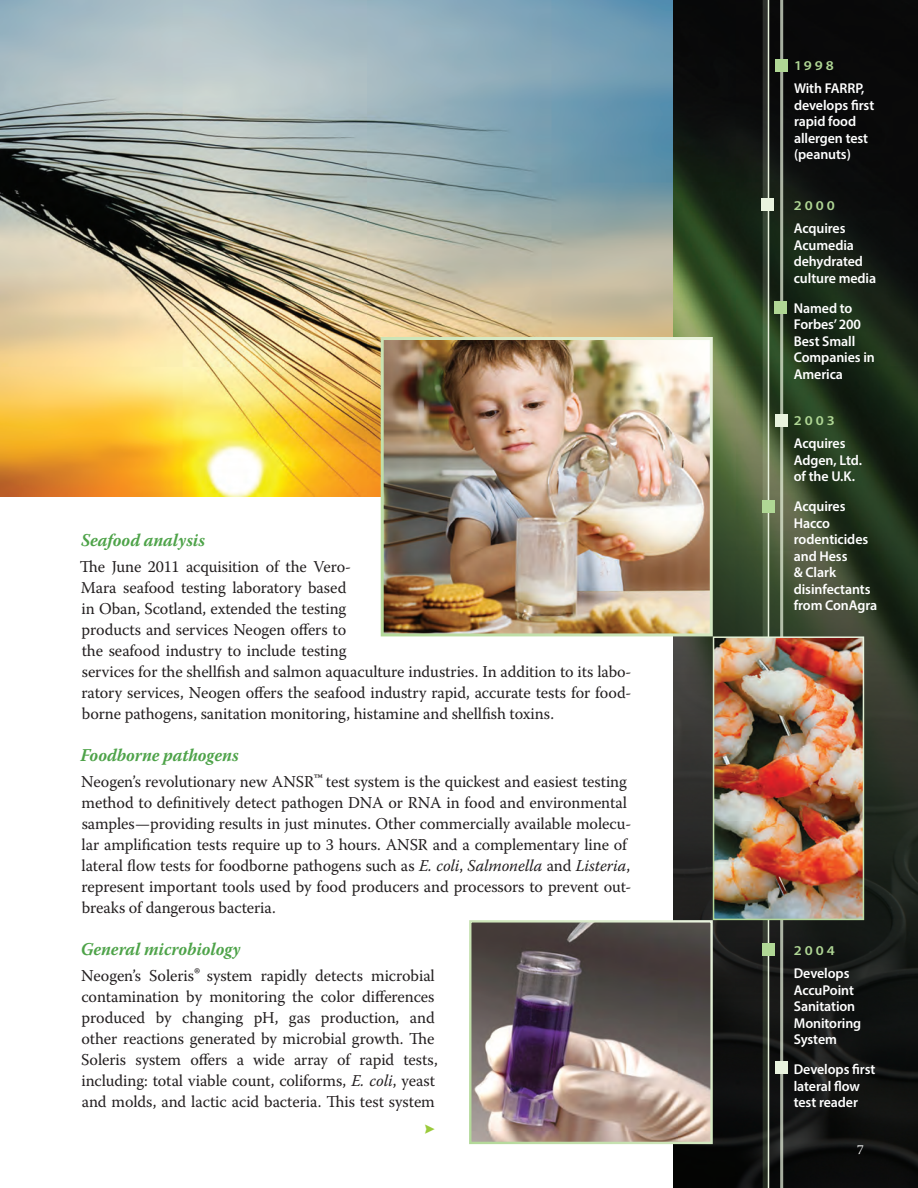
<style>
.page{position:relative;width:918px;height:1188px;background:#fff}
.page>*{position:absolute;margin:0;border:0;box-sizing:border-box;transform-origin:0 0}
.t1{font:italic 700 18px "Warnock Pro";letter-spacing:-.005em;color:#4ea349;scale:.95 1}
.t2{font:16.5px/21px "Warnock Pro";letter-spacing:-.005em;color:#231f20}
.t3{font:600 14.25px/16.5px "Myriad Pro";letter-spacing:-.005em;color:#fff}
.t4{font:600 13.5px "Myriad Pro";letter-spacing:.2em;color:#b0d795;scale:1.11 1}
.t5{font:13.5px "Warnock Pro";color:#fff}
.s1{font-size:19.5px}
.s2{font-style:italic}
.s3{font-size:21px}
</style>
<div class="page">
<img style="left:0;top:0;width:674px;height:496px">
<img style="left:674px;top:0;width:244px;height:614px">
<img style="left:674px;top:614px;width:244px;height:574px">
<hr style="left:780px;top:0;width:3px;height:1188px;background:#e9f3de">
<div style="left:775px;top:59px;width:13px;height:13px;background:#b0d795"></div>
<svg style="left:763px;top:0;width:5px;height:1188px"></svg>
<hr style="left:768px;top:0;width:1px;height:1188px;background:#e9f3de">
<img style="left:716px;top:639px;width:145px;height:278px">
<div style="left:713px;top:636px;width:151px;height:284px;border:2px solid #fff"></div>
<img style="left:472px;top:923px;width:238px;height:218px">
<div style="left:469px;top:920px;width:244px;height:224px;border:2px solid #fff"></div>
<img style="left:385px;top:341px;width:324px;height:291px">
<div style="left:381px;top:337px;width:332px;height:299px;border:3px solid #fff"></div>
<div style="left:761px;top:198px;width:13px;height:13px;background:#e9f3de"></div>
<div style="left:774px;top:301px;width:13px;height:13px;background:#b0d795"></div>
<div style="left:775px;top:414px;width:13px;height:13px;background:#e9f3de"></div>
<div style="left:762px;top:943px;width:13px;height:13px;background:#b0d795"></div>
<div style="left:775px;top:1061px;width:13px;height:13px;background:#e9f3de"></div>
<div style="left:762px;top:500px;width:13px;height:13px;background:#b0d795"></div>
<p class="t1" style="left:81px;top:530px;width:132px">Seafood analysis</p>
<p class="t2" style="left:80px;top:555px;width:553px">The June 2011 acquisition of the Vero-<br>Mara seafood testing laboratory based<br>in Oban, Scotland, extended the testing<br>products and services Neogen offers to<br>the seafood industry to include testing<br>services for the shellfish and salmon aquaculture industries. In addition to its labo&shy;ratory services, Neogen offers the seafood industry rapid, accurate tests for food&shy;borne pathogens, sanitation monitoring, histamine and shellfish toxins.</p>
<p class="t1" style="left:80px;top:745px;width:168px">Foodborne pathogens</p>
<p class="t2" style="left:81px;top:770px;width:552px">Neogen’s revolutionary new ANSR<span class="s1">™</span> test system is the quickest and easiest testing method to definitively detect pathogen DNA or RNA in food and environmental samples—providing results in just minutes. Other commercially available molecu&shy;lar amplification tests require up to 3 hours. ANSR and a complementary line of lateral flow tests for foodborne pathogens such as <span class="s2">E. coli</span>, <span class="s2">Salmonella</span> and <span class="s2">Listeria</span>, represent important tools used by food producers and processors to prevent out&shy;breaks of dangerous bacteria.</p>
<p class="t1" style="left:81px;top:939px;width:170px">General microbiology</p>
<p class="t2" style="left:81px;top:965px;width:358px">Neogen’s Soleris<span class="s3">®</span> system rapidly detects microbial contamination by monitoring the color differences produced by changing pH, gas production, and other reactions generated by microbial growth. The Soleris system offers a wide array of rapid tests, including: total viable count, coliforms, <span class="s2">E. coli</span>, yeast and molds, and lactic acid bacteria. This test system</p>
<p class="t4" style="left:794px;top:57px;width:37px">1998</p>
<p class="t3" style="left:794px;top:80px;width:82px">With FARRP, develops first rapid food allergen test (peanuts)</p>
<p class="t4" style="left:794px;top:197px;width:39px">2000</p>
<p class="t3" style="left:794px;top:220px;width:84px">Acquires<br>Acumedia dehydrated culture media</p>
<p class="t3" style="left:794px;top:299px;width:83px">Named to<br>Forbes’ 200<br>Best Small<br>Companies in<br>America</p>
<p class="t4" style="left:794px;top:412px;width:39px">2003</p>
<p class="t3" style="left:794px;top:435px;width:70px">Acquires<br>Adgen, Ltd. of the U.K.</p>
<p class="t3" style="left:794px;top:498px;width:85px">Acquires<br>Hacco rodenticides and Hess<br>&amp; Clark disinfectants from ConAgra</p>
<p class="t4" style="left:794px;top:942px;width:39px">2004</p>
<p class="t3" style="left:794px;top:965px;width:69px">Develops<br>AccuPoint<br>Sanitation<br>Monitoring<br>System</p>
<p class="t3" style="left:794px;top:1061px;width:83px">Develops first lateral flow test reader</p>
<p class="t5" style="left:857px;top:1141px;width:8px">7</p>
</div>
